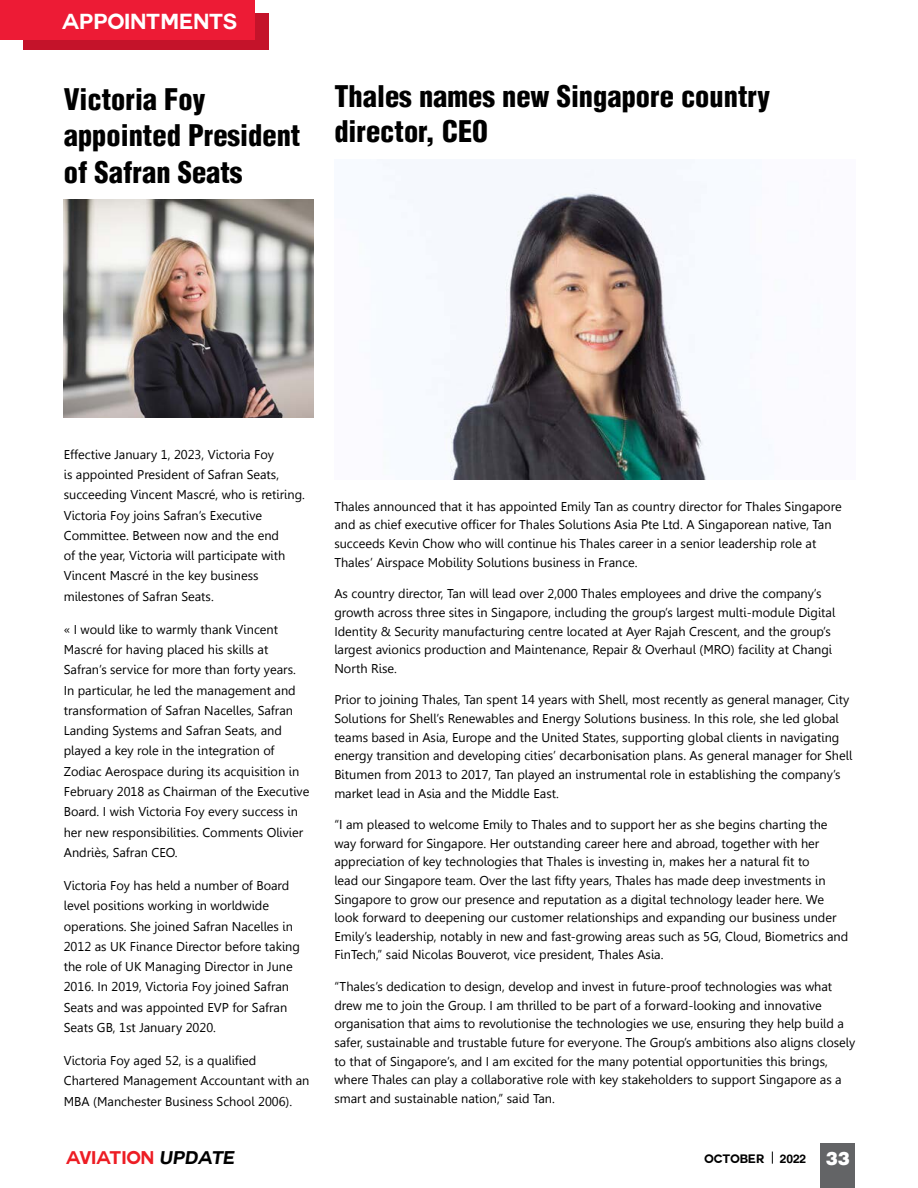
<style>
.page{position:relative;width:918px;height:1188px;background:#fff}
.page>*{position:absolute;margin:0;border:0;box-sizing:border-box;transform-origin:0 0}
.t1{font:900 condensed 28.5px/36.5px "Context Black Condensed S Si";color:#000}
.t2{font:700 21.3px "Couture";color:#fff}
.t3{font:700 18px "Couture";color:#ed1d24}
.t4{font:12.75px/20.2px "Gisha";color:#000}
.t5{font:700 12px "Couture";color:#000}
.s1{font-style:italic;color:#000}
.s2{font-family:"Context Black S Si";font-weight:900;font-size:18px;color:#fff}
</style>
<div class="page">
<div style="left:23px;top:14px;width:246px;height:36px;background:#c4132a"></div>
<div style="left:0;top:0;width:255px;height:39px;background:#ed1b35"></div>
<img style="left:383px;top:163px;width:324px;height:316px">
<img style="left:64px;top:200px;width:249px;height:217px">
<div style="left:820px;top:1144px;width:35px;height:44px;background:#636466"></div>
<svg style="left:772px;top:1152px;width:1px;height:12px"></svg>
<h2 class="t2" style="left:62px;top:11px;width:176px">APPOINTMENTS</h2>
<h1 class="t1" style="left:64px;top:81px;width:238px">Victoria Foy appointed President of Safran Seats</h1>
<h1 class="t1" style="left:334px;top:79px;width:437px;line-height:34.8px">Thales names new Singapore country director, CEO</h1>
<p class="t4" style="left:64px;top:444px;width:243px">Effective January 1, 2023, Victoria Foy<br>is appointed President of Safran Seats, succeeding Vincent Mascré, who is retiring.<br>Victoria Foy joins Safran’s Executive Committee. Between now and the end<br>of the year, Victoria will participate with Vincent Mascré in the key business milestones of Safran Seats.</p>
<p class="t4" style="left:64px;top:619px;width:247px">« I would like to warmly thank Vincent Mascré for having placed his skills at Safran’s service for more than forty years.<br>In particular, he led the management and transformation of Safran Nacelles, Safran Landing Systems and Safran Seats, and played a key role in the integration of Zodiac Aerospace during its acquisition in February 2018 as Chairman of the Executive Board. I wish Victoria Foy every success in her new responsibilities. Comments Olivier Andriès, Safran CEO.</p>
<p class="t4" style="left:64px;top:875px;width:238px">Victoria Foy has held a number of Board level positions working in worldwide operations. She joined Safran Nacelles in 2012 as UK Finance Director before taking the role of UK Managing Director in June 2016. In 2019, Victoria Foy joined Safran Seats and was appointed EVP for Safran Seats GB, 1st January 2020.</p>
<p class="t4" style="left:64px;top:1050px;width:247px">Victoria Foy aged 52, is a qualified<br>Chartered Management Accountant with an<br>MBA (Manchester Business School 2006).</p>
<p class="t4" style="left:334px;top:497px;width:509px;line-height:18.6px">Thales announced that it has appointed Emily Tan as country director for Thales Singapore and as chief executive officer for Thales Solutions Asia Pte Ltd. A Singaporean native, Tan succeeds Kevin Chow who will continue his Thales career in a senior leadership role at Thales’ Airspace Mobility Solutions business in France.</p>
<p class="t4" style="left:334px;top:585px;width:502px;line-height:18.6px">As country director, Tan will lead over 2,000 Thales employees and drive the company’s growth across three sites in Singapore, including the group’s largest multi-module Digital Identity &amp; Security manufacturing centre located at Ayer Rajah Crescent, and the group’s largest avionics production and Maintenance, Repair &amp; Overhaul (MRO) facility at Changi North Rise.</p>
<p class="t4" style="left:334px;top:691px;width:519px;line-height:18.6px">Prior to joining Thales, Tan spent 14 years with Shell, most recently as general manager, City Solutions for Shell’s Renewables and Energy Solutions business. In this role, she led global teams based in Asia, Europe and the United States, supporting global clients in navigating energy transition and developing cities’ decarbonisation plans. As general manager for Shell Bitumen from 2013 to 2017, Tan played an instrumental role in establishing the company’s market lead in Asia and the Middle East.</p>
<p class="t4" style="left:334px;top:815px;width:515px;line-height:18.6px">“I am pleased to welcome Emily to Thales and to support her as she begins charting the way forward for Singapore. Her outstanding career here and abroad, together with her appreciation of key technologies that Thales is investing in, makes her a natural fit to<br>lead our Singapore team. Over the last fifty years, Thales has made deep investments in Singapore to grow our presence and reputation as a digital technology leader here. We look forward to deepening our customer relationships and expanding our business under Emily’s leadership, notably in new and fast-growing areas such as 5G, Cloud, Biometrics and FinTech,” said Nicolas Bouverot, vice president, Thales Asia.</p>
<p class="t4" style="left:334px;top:977px;width:522px;line-height:18.6px">“Thales’s dedication to design, develop and invest in future-proof technologies was what drew me to join the Group. I am thrilled to be part of a forward-looking and innovative organisation that aims to revolutionise the technologies we use, ensuring they help build a safer, sustainable and trustable future for everyone. The Group’s ambitions also aligns closely to that of Singapore’s, and I am excited for the many potential opportunities this brings, where Thales can play a collaborative role with key stakeholders to support Singapore as a smart and sustainable nation,” said Tan.</p>
<h3 class="t3" style="left:66px;top:1149px;width:170px">AVIATION <span class="s1">UPDATE</span></h3>
<p class="t5" style="left:704px;top:1153px;width:62px">OCTOBER</p>
<p class="t5" style="left:780px;top:1153px;width:71px">2022 <span class="s2">33</span></p>
</div>
